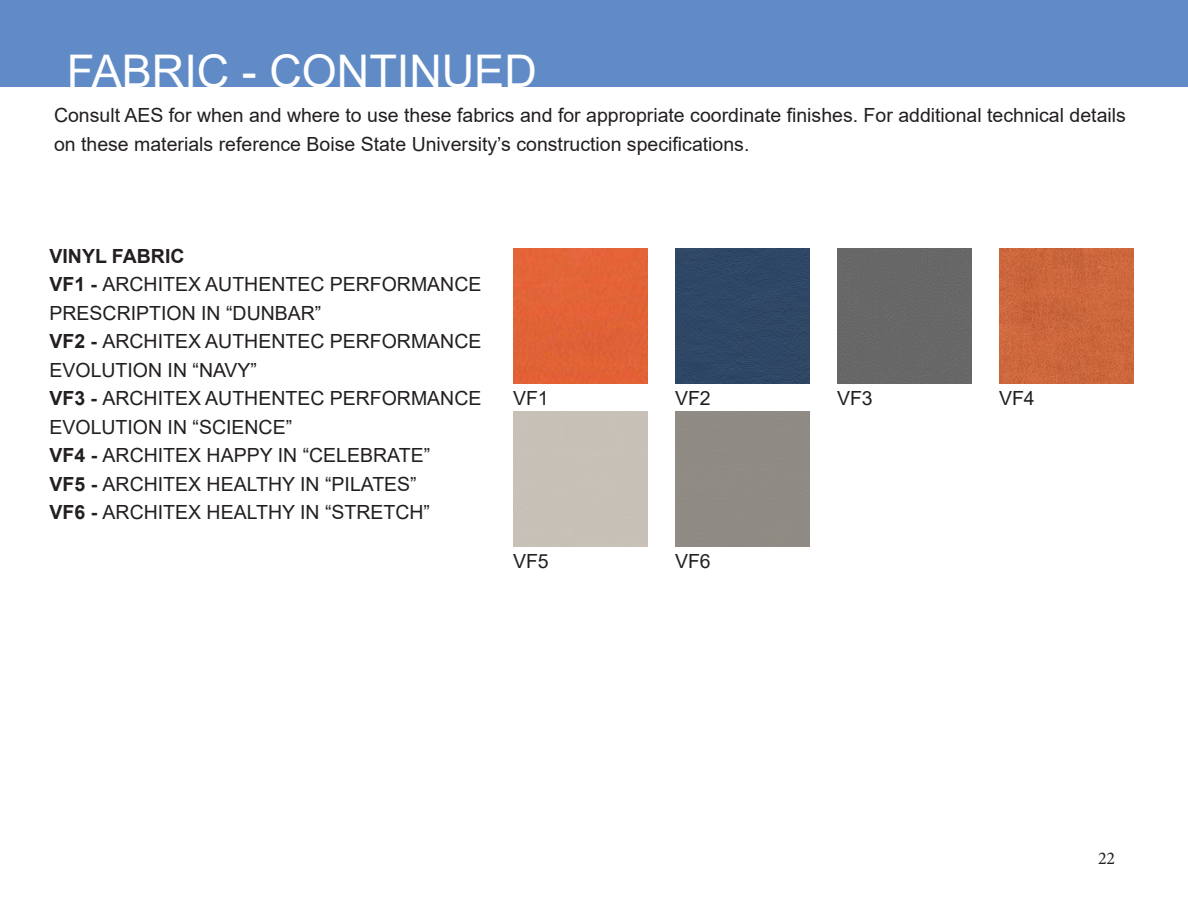
<style>
.page{position:relative;width:1188px;height:918px;background:#fff}
.page>*{position:absolute;margin:0;border:0;box-sizing:border-box;transform-origin:0 0}
.t1{font:45px "Arial";color:#fff}
.t2{font:19.5px/28.5px "Arial";color:#231f20}
.t3{font:700 19.5px "Arial";color:#231f20}
.t4{font:18px "Minion Pro";color:#231f20}
.s1{font-weight:700}
</style>
<div class="page">
<div style="left:0;top:0;width:1188px;height:87px;background:#618bc6"></div>
<div style="left:675px;top:248px;width:135px;height:135px;background:#2f4766"></div>
<div style="left:837px;top:248px;width:135px;height:135px;background:#676767"></div>
<div style="left:513px;top:248px;width:135px;height:135px;background:#e26337"></div>
<img style="left:999px;top:248px;width:135px;height:135px">
<h3 class="t1" style="left:67px;top:40px;width:472px">FABRIC - CONTINUED</h3>
<p class="t2" style="left:54px;top:101px;width:1073px">Consult AES for when and where to use these fabrics and for appropriate coordinate finishes. For additional technical details on these materials reference Boise State University’s construction specifications.</p>
<h4 class="t3" style="left:49px;top:242px;width:137px">VINYL FABRIC</h4>
<p class="t2" style="left:49px;top:270px;width:433px"><span class="s1">VF1 -</span> ARCHITEX AUTHENTEC PERFORMANCE<br>PRESCRIPTION IN “DUNBAR”</p>
<p class="t2" style="left:49px;top:327px;width:433px"><span class="s1">VF2 -</span> ARCHITEX AUTHENTEC PERFORMANCE<br>EVOLUTION IN “NAVY”</p>
<p class="t2" style="left:49px;top:384px;width:433px"><span class="s1">VF3 -</span> ARCHITEX AUTHENTEC PERFORMANCE<br>EVOLUTION IN “SCIENCE”</p>
<p class="t2" style="left:49px;top:441px;width:382px"><span class="s1">VF4 -</span> ARCHITEX HAPPY IN “CELEBRATE”</p>
<p class="t2" style="left:49px;top:469px;width:369px"><span class="s1">VF5 -</span> ARCHITEX HEALTHY IN “PILATES”</p>
<p class="t2" style="left:49px;top:498px;width:382px"><span class="s1">VF6 -</span> ARCHITEX HEALTHY IN “STRETCH”</p>
<p class="t2" style="left:513px;top:383px;width:37px">VF1</p>
<p class="t2" style="left:675px;top:383px;width:37px">VF2</p>
<p class="t2" style="left:837px;top:383px;width:37px">VF3</p>
<p class="t2" style="left:513px;top:546px;width:37px">VF5</p>
<p class="t2" style="left:675px;top:546px;width:37px">VF6</p>
<p class="t2" style="left:999px;top:383px;width:37px">VF4</p>
<p class="t4" style="left:1098px;top:846px;width:19px">22</p>
</div>
